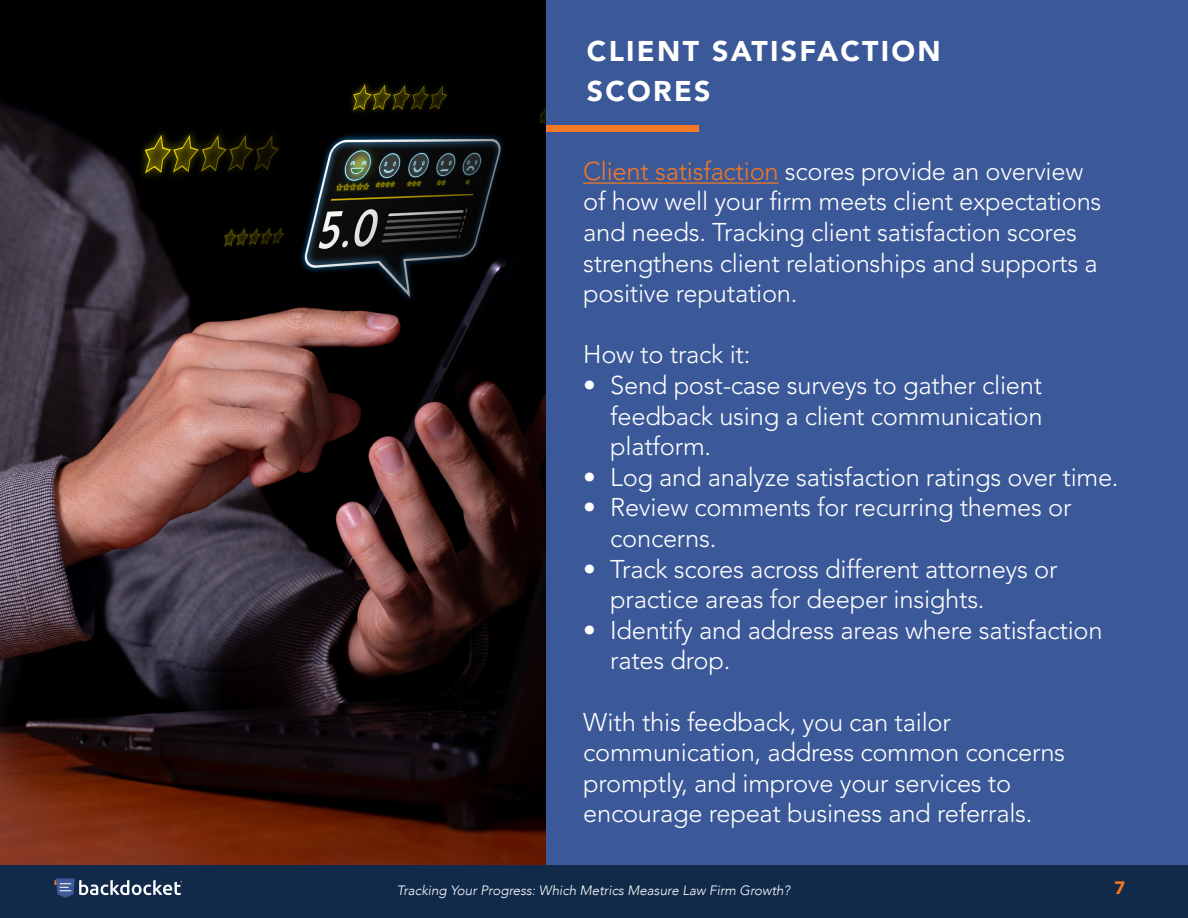
<style>
.page{position:relative;width:1188px;height:918px;background:#fff}
.page>*{position:absolute;margin:0;border:0;box-sizing:border-box;transform-origin:0 0}
.t1{font:900 28.5px/40.5px "Avenir";letter-spacing:.08em;color:#fff}
.t2{font:300 25.5px/30.6px "Avenir";letter-spacing:-.01em;color:#fff}
.t3{font:900 18px "Avenir";color:#f47721}
.t4{font:italic 300 13.5px "Avenir";color:#fff}
.s1{color:#f47825}
</style>
<div class="page">
<div style="left:0;top:865px;width:1188px;height:53px;background:#112a4a"></div>
<svg style="left:54px;top:878px;width:128px;height:20px"></svg>
<div style="left:527px;top:0;width:661px;height:865px;background:#3b5898"></div>
<hr style="left:583px;top:182px;width:196px;height:2px;background:#f47825">
<div style="left:539px;top:125px;width:160px;height:7px;background:#f47825"></div>
<img style="left:0;top:0;width:545px;height:865px">
<p class="t1" style="left:587px;top:30px;width:355px">CLIENT SATISFACTION<br>SCORES</p>
<p class="t2" style="left:583px;top:157px;width:520px"><span class="s1">Client satisfaction</span> scores provide an overview of how well your firm meets client expectations and needs. Tracking client satisfaction scores strengthens client relationships and supports a positive reputation.</p>
<p class="t2" style="left:583px;top:340px;width:169px">How to track it:</p>
<p class="t2" style="left:610px;top:371px;width:434px;text-align:justify;text-indent:-27px">• Send post-case surveys to gather client feedback using a client communication platform.</p>
<p class="t2" style="left:583px;top:463px;width:537px">• Log and analyze satisfaction ratings over time.</p>
<p class="t2" style="left:610px;top:493px;width:463px;text-indent:-27px">• Review comments for recurring themes or concerns.</p>
<p class="t2" style="left:610px;top:554px;width:449px;text-indent:-27px">• Track scores across different attorneys or practice areas for deeper insights.</p>
<p class="t2" style="left:610px;top:616px;width:494px;text-indent:-27px">• Identify and address areas where satisfaction rates drop.</p>
<p class="t2" style="left:583px;top:707px;width:483px">With this feedback, you can tailor communication, address common concerns promptly, and improve your services to encourage repeat business and referrals.</p>
<p class="t4" style="left:397px;top:882px;width:395px">Tracking Your Progress: Which Metrics Measure Law Firm Growth?</p>
<p class="t3" style="left:1115px;top:872px;width:12px">7</p>
</div>
